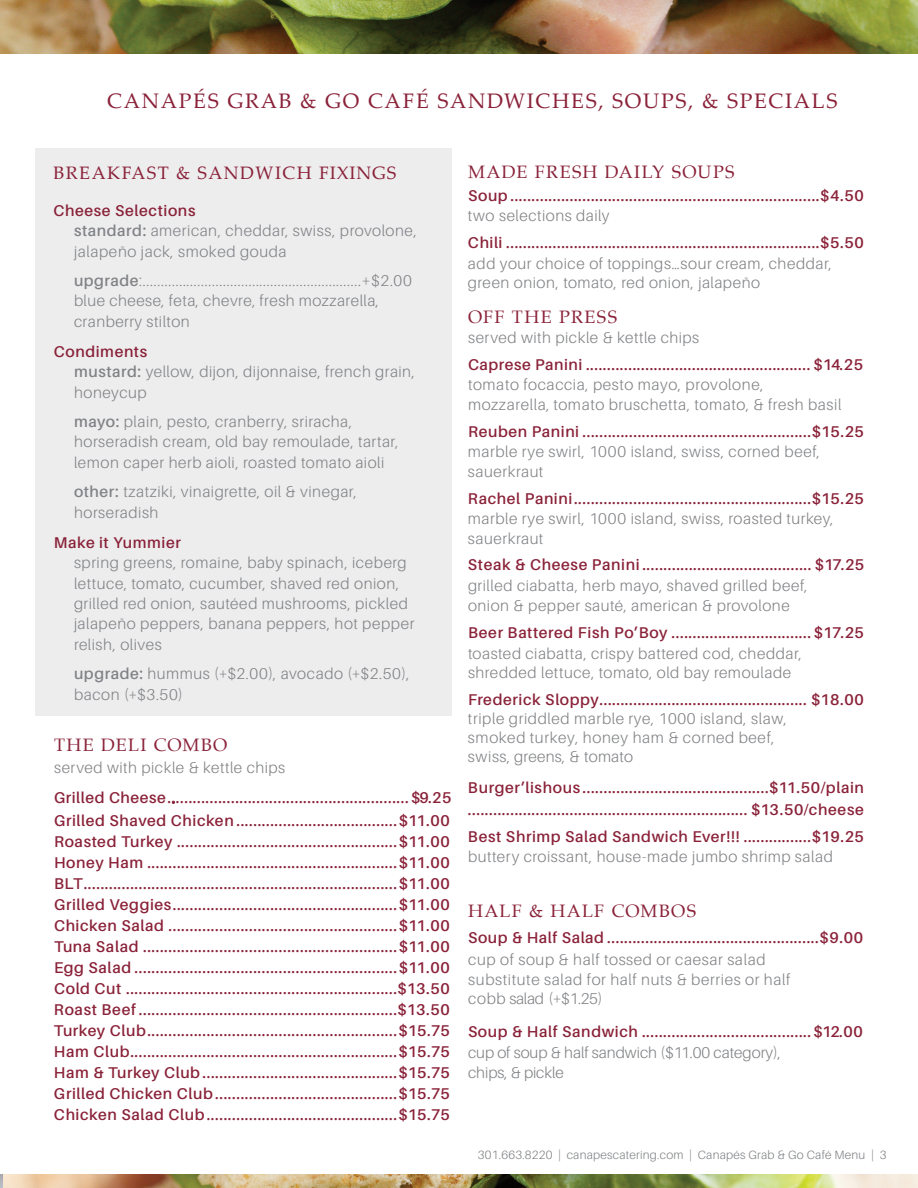
<style>
.page{position:relative;width:918px;height:1188px;background:#fff}
.page>*{position:absolute;margin:0;border:0;box-sizing:border-box;transform-origin:0 0}
.Section_Headers{font:21px "Palatino Linotype";letter-spacing:.08em;color:#8a2239}
.Section_Headers-2{font:18px "Palatino";letter-spacing:.075em;color:#8a2239}
.Item{font:18px "Palatino Linotype";letter-spacing:.08em;color:#8a2239}
.Item-2{font:600 15.6px "Aileron";letter-spacing:.035em;color:#8a2239}
.Item-3{font:300 15.6px/19.5px "Aileron";letter-spacing:.035em;color:#808285}
.Section_Headers-3{font:300 15.6px/20.4px "Aileron";letter-spacing:.035em;color:#808285}
.Item-4{font:300 15.6px/20.4px "Aileron";color:#808285}
.t1{font:300 12px "Aileron";letter-spacing:.02em;color:#808285}
.s1{font-weight:600}
</style>
<div class="page">
<img style="left:0;top:0;width:918px;height:54px">
<img style="left:4px;top:1174px;width:914px;height:14px">
<div style="left:35px;top:148px;width:416px;height:568px;background:#ededee"></div>
<p class="Section_Headers" style="left:107px;top:86px;width:732px">CANAPÉS GRAB &amp; GO CAFÉ SANDWICHES, SOUPS, &amp; SPECIALS</p>
<p class="Item" style="left:53px;top:160px;width:344px">BREAKFAST &amp; SANDWICH FIXINGS</p>
<p class="Item-2" style="left:53px;top:202px;width:144px">Cheese Selections</p>
<p class="Item-3" style="left:74px;top:221px;width:344px;line-height:20.4px"><span class="s1">standard:</span> american, cheddar, swiss, provolone, jalapeño jack, smoked gouda</p>
<p class="Item-3" style="left:74px;top:271px;width:339px;line-height:20.4px"><span class="s1">upgrade</span>:............................................................+$2.00 blue cheese, feta, chevre, fresh mozzarella, cranberry stilton</p>
<p class="Item-2" style="left:54px;top:343px;width:95px">Condiments</p>
<p class="Section_Headers-3" style="left:74px;top:362px;width:342px"><span class="s1">mustard:</span> yellow, dijon, dijonnaise, french grain, honeycup</p>
<p class="Section_Headers-3" style="left:74px;top:412px;width:326px"><span class="s1">mayo:</span> plain, pesto, cranberry, sriracha, horseradish cream, old bay remoulade, tartar, lemon caper herb aioli, roasted tomato aioli</p>
<p class="Section_Headers-3" style="left:74px;top:482px;width:284px"><span class="s1">other:</span> tzatziki, vinaigrette, oil &amp; vinegar, horseradish</p>
<p class="Item-2" style="left:54px;top:534px;width:129px">Make it Yummier</p>
<p class="Section_Headers-3" style="left:74px;top:553px;width:342px">spring greens, romaine, baby spinach, iceberg lettuce, tomato, cucumber, shaved red onion, grilled red onion, sautéed mushrooms, pickled jalapeño peppers, banana peppers, hot pepper relish, olives</p>
<p class="Item-3" style="left:74px;top:664px;width:337px"><span class="s1">upgrade:</span> hummus (+$2.00), avocado (+$2.50),</p>
<p class="Item-3" style="left:74px;top:685px;width:111px">bacon (+$3.50)</p>
<p class="Section_Headers-2" style="left:54px;top:730px;width:175px">THE DELI COMBO</p>
<p class="Item-3" style="left:54px;top:758px;width:233px">served with pickle &amp; kettle chips</p>
<p class="Item-2" style="left:54px;top:789px;width:399px">Grilled Cheese.........................................................$9.25</p>
<p class="Item-2" style="left:54px;top:812px;width:398px">Grilled Shaved Chicken ......................................$11.00</p>
<p class="Item-2" style="left:54px;top:833px;width:397px">Roasted Turkey ....................................................$11.00</p>
<p class="Item-2" style="left:54px;top:854px;width:397px">Honey Ham ...........................................................$11.00</p>
<p class="Item-2" style="left:54px;top:875px;width:397px">BLT..........................................................................$11.00</p>
<p class="Item-2" style="left:54px;top:896px;width:397px">Grilled Veggies.....................................................$11.00</p>
<p class="Item-2" style="left:54px;top:917px;width:397px">Chicken Salad ......................................................$11.00</p>
<p class="Item-2" style="left:54px;top:938px;width:397px">Tuna Salad ............................................................$11.00</p>
<p class="Item-2" style="left:54px;top:959px;width:397px">Egg Salad ..............................................................$11.00</p>
<p class="Item-2" style="left:54px;top:980px;width:397px">Cold Cut ................................................................$13.50</p>
<p class="Item-2" style="left:54px;top:1001px;width:398px">Roast Beef .............................................................$13.50</p>
<p class="Item-2" style="left:54px;top:1022px;width:398px">Turkey Club...........................................................$15.75</p>
<p class="Item-2" style="left:54px;top:1043px;width:398px">Ham Club...............................................................$15.75</p>
<p class="Item-2" style="left:54px;top:1064px;width:398px">Ham &amp; Turkey Club..............................................$15.75</p>
<p class="Item-2" style="left:54px;top:1085px;width:398px">Grilled Chicken Club...........................................$15.75</p>
<p class="Item-2" style="left:54px;top:1106px;width:398px">Chicken Salad Club.............................................$15.75</p>
<p class="Section_Headers-2" style="left:468px;top:156px;width:268px">MADE FRESH DAILY SOUPS</p>
<p class="Item-2" style="left:468px;top:187px;width:397px">Soup .........................................................................$4.50</p>
<p class="Item-3" style="left:468px;top:206px;width:143px">two selections daily</p>
<p class="Item-2" style="left:468px;top:234px;width:398px">Chili ..........................................................................$5.50</p>
<p class="Item-3" style="left:468px;top:254px;width:365px">add your choice of toppings…sour cream, cheddar, green onion, tomato, red onion, jalapeño</p>
<p class="Section_Headers-2" style="left:468px;top:302px;width:151px">OFF THE PRESS</p>
<p class="Item-3" style="left:468px;top:328px;width:233px">served with pickle &amp; kettle chips</p>
<p class="Item-2" style="left:468px;top:356px;width:397px">Caprese Panini ..................................................... $14.25</p>
<p class="Item-3" style="left:468px;top:375px;width:375px">tomato focaccia, pesto mayo, provolone, mozzarella, tomato bruschetta, tomato, &amp; fresh basil</p>
<p class="Item-2" style="left:468px;top:423px;width:398px">Reuben Panini ......................................................$15.25</p>
<p class="Item-3" style="left:468px;top:442px;width:354px">marble rye swirl, 1000 island, swiss, corned beef, sauerkraut</p>
<p class="Item-2" style="left:468px;top:490px;width:398px">Rachel Panini........................................................$15.25</p>
<p class="Item-3" style="left:468px;top:509px;width:367px">marble rye swirl, 1000 island, swiss, roasted turkey, sauerkraut</p>
<p class="Item-2" style="left:468px;top:556px;width:398px">Steak &amp; Cheese Panini ........................................ $17.25</p>
<p class="Item-3" style="left:468px;top:576px;width:341px;line-height:20.4px">grilled ciabatta, herb mayo, shaved grilled beef, onion &amp; pepper sauté, american &amp; provolone</p>
<p class="Item-2" style="left:468px;top:624px;width:397px">Beer Battered Fish Po’Boy ................................. $17.25</p>
<p class="Item-3" style="left:468px;top:644px;width:335px">toasted ciabatta, crispy battered cod, cheddar, shredded lettuce, tomato, old bay remoulade</p>
<p class="Item-2" style="left:468px;top:691px;width:398px">Frederick Sloppy................................................. $18.00</p>
<p class="Item-3" style="left:468px;top:710px;width:320px;line-height:18.8px">triple griddled marble rye, 1000 island, slaw, smoked turkey, honey ham &amp; corned beef, swiss, greens, &amp; tomato</p>
<p class="Item-2" style="left:468px;top:779px;width:398px">Burger’lishous ............................................$11.50/plain</p>
<p class="Item-2" style="left:468px;top:801px;width:397px">.................................................................. $13.50/cheese</p>
<p class="Item-2" style="left:468px;top:828px;width:398px">Best Shrimp Salad Sandwich Ever!!! ................$19.25</p>
<p class="Item-3" style="left:468px;top:848px;width:366px">buttery croissant, house-made jumbo shrimp salad</p>
<p class="Section_Headers-2" style="left:468px;top:896px;width:230px">HALF &amp; HALF COMBOS</p>
<p class="Item-2" style="left:468px;top:929px;width:396px">Soup &amp; Half Salad ..................................................$9.00</p>
<p class="Item-3" style="left:468px;top:950px;width:323px">cup of soup &amp; half tossed or caesar salad substitute salad for half nuts &amp; berries or half cobb salad (+$1.25)</p>
<p class="Item-2" style="left:468px;top:1023px;width:396px">Soup &amp; Half Sandwich ........................................ $12.00</p>
<p class="Item-4" style="left:468px;top:1042px;width:314px">cup of soup &amp; half sandwich ($11.00 category), chips, &amp; pickle</p>
<p class="t1" style="left:478px;top:1148px;width:410px">301.663.8220 | canapescatering.com | Canapés Grab &amp; Go Café Menu | 3</p>
</div>
